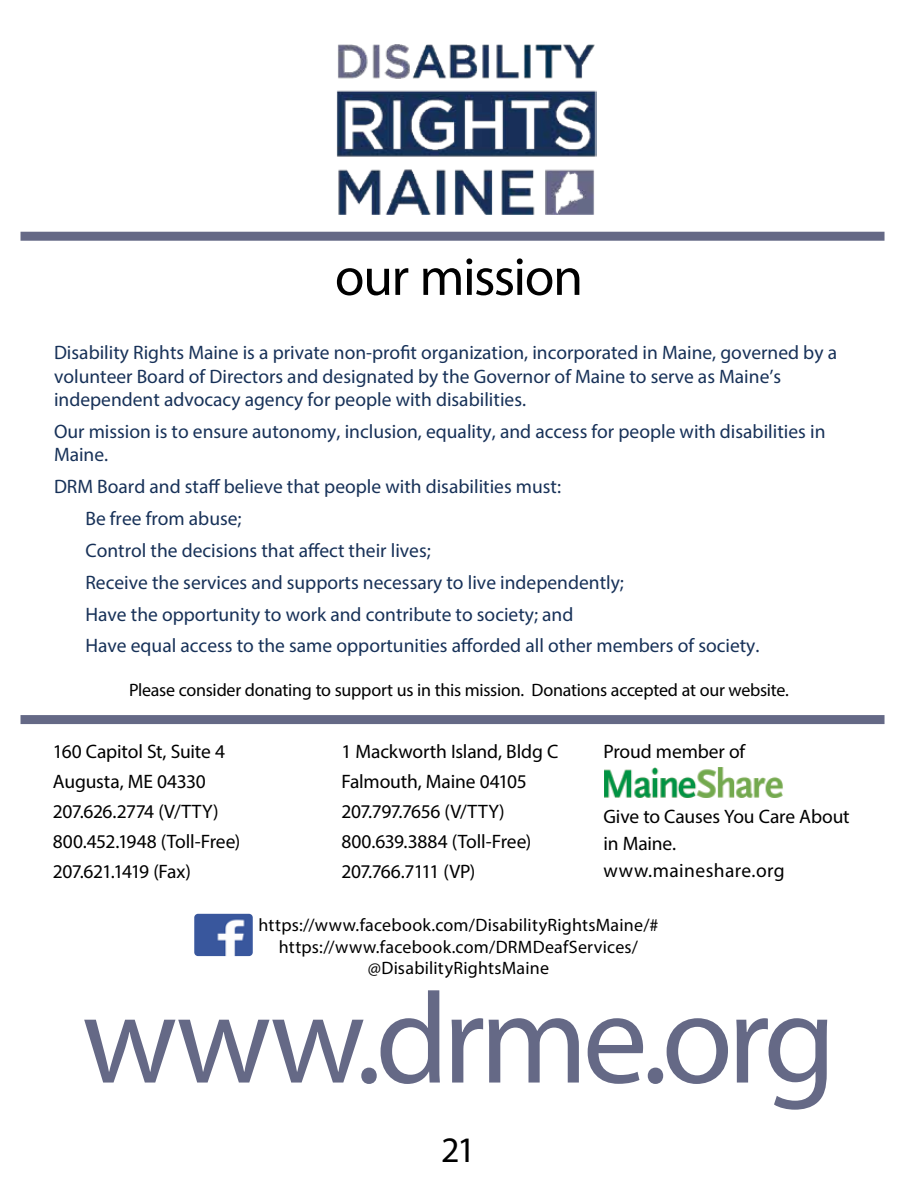
<style>
.page{position:relative;width:918px;height:1188px;background:#fff}
.page>*{position:absolute;margin:0;border:0;box-sizing:border-box;transform-origin:0 0}
.t1{font:129.9px "Myriad Pro";letter-spacing:-.04em;color:#656986}
.t2{font:54px "Myriad Pro";letter-spacing:-.025em;color:#000}
.t3{font:36px "Myriad Pro";color:#000}
.t4{font:19.5px/32px "Myriad Pro";color:#173158}
.t5{font:19.5px/30px "Myriad Pro";letter-spacing:-.01em;color:#000}
.t6{font:18px/21.6px "Myriad Pro";letter-spacing:.005em;color:#000;text-align:center}
.t7{font:18px "Myriad Pro";letter-spacing:-.015em;color:#000}
</style>
<div class="page">
<div style="left:21px;top:232px;width:864px;height:9px;background:#656986"></div>
<img style="left:336px;top:44px;width:260px;height:170px">
<img style="left:605px;top:768px;width:178px;height:29px">
<div style="left:21px;top:715px;width:864px;height:9px;background:#656986"></div>
<img style="left:194px;top:914px;width:59px;height:42px">
<h2 class="t2" style="left:335px;top:243px;width:250px">our mission</h2>
<p class="t4" style="left:54px;top:341px;width:785px;line-height:23.2px">Disability Rights Maine is a private non-profit organization, incorporated in Maine, governed by a volunteer Board of Directors and designated by the Governor of Maine to serve as Maine’s independent advocacy agency for people with disabilities.</p>
<p class="t4" style="left:54px;top:419px;width:773px;line-height:23.2px">Our mission is to ensure autonomy, inclusion, equality, and access for people with disabilities in<br>Maine.</p>
<p class="t4" style="left:85px;top:470px;width:676px;text-indent:-31px">DRM Board and staff believe that people with disabilities must:<br>Be free from abuse;<br>Control the decisions that affect their lives;<br>Receive the services and supports necessary to live independently;<br>Have the opportunity to work and contribute to society; and<br>Have equal access to the same opportunities afforded all other members of society.</p>
<p class="t7" style="left:129px;top:678px;width:661px">Please consider donating to support us in this mission. Donations accepted at our website.</p>
<p class="t5" style="left:53px;top:737px;width:189px">160 Capitol St, Suite 4<br>Augusta, ME 04330<br>207.626.2774 (V/TTY)<br>800.452.1948 (Toll-Free)<br>207.621.1419 (Fax)</p>
<p class="t5" style="left:341px;top:737px;width:219px">1 Mackworth Island, Bldg C<br>Falmouth, Maine 04105<br>207.797.7656 (V/TTY)<br>800.639.3884 (Toll-Free)<br>207.766.7111 (VP)</p>
<p class="t5" style="left:603px;top:737px;width:143px">Proud member of</p>
<p class="t5" style="left:603px;top:803px;width:248px;line-height:27px">Give to Causes You Care About in Maine. www.maineshare.org</p>
<p class="t6" style="left:259px;top:914px;width:401px">https://www.facebook.com/DisabilityRightsMaine/# https://www.facebook.com/DRMDeafServices/ @DisabilityRightsMaine</p>
<h1 class="t1" style="left:82px;top:959px;width:756px">www.drme.org</h1>
<h3 class="t3" style="left:441px;top:1127px;width:36px">21</h3>
</div>
